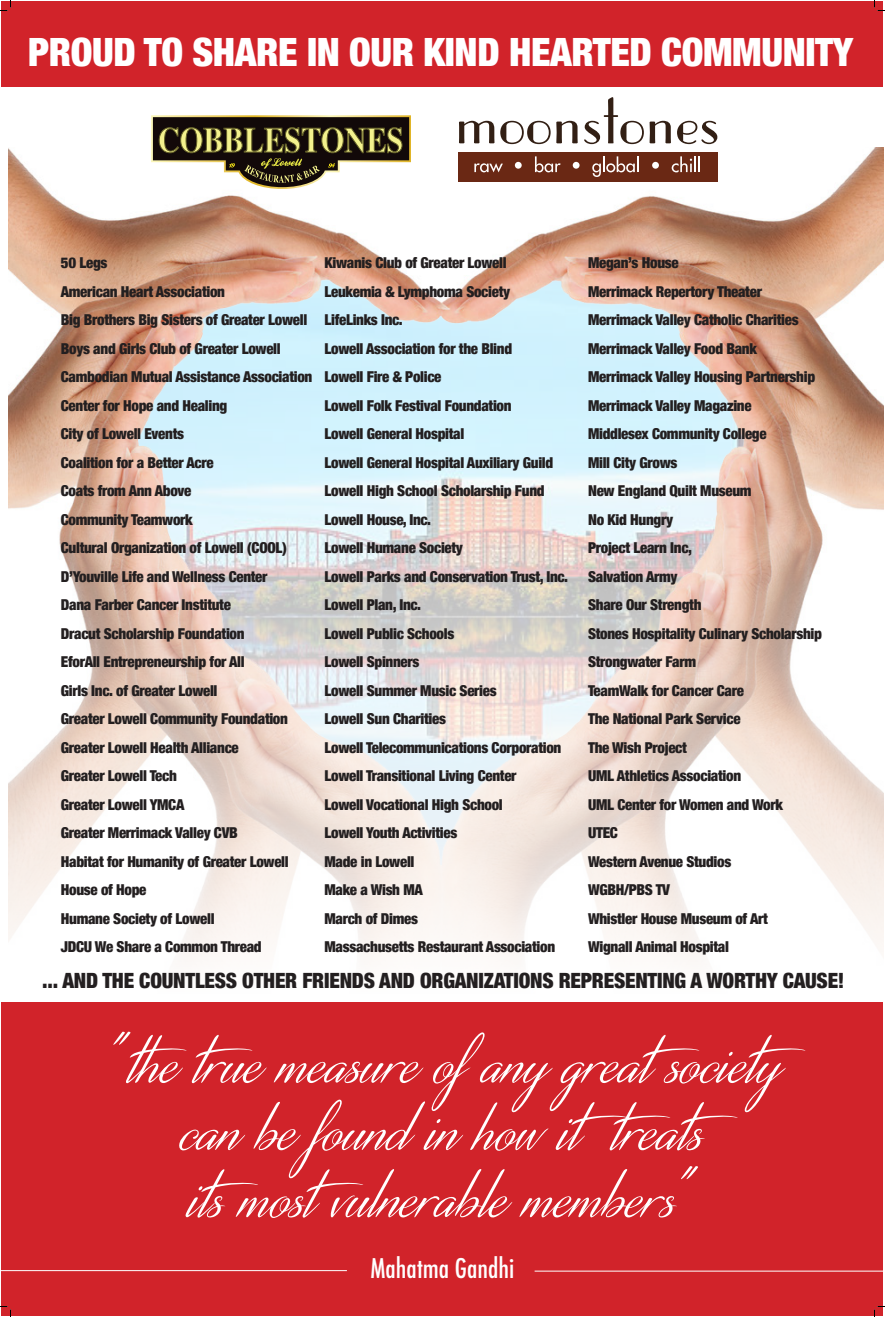
<style>
.page{position:relative;width:885px;height:1317px;background:#fff}
.page>*{position:absolute;margin:0;border:0;box-sizing:border-box;transform-origin:0 0}
.t1{font:500 85.5px/67.2px "Distant Stroke";letter-spacing:.005em;color:#fff;text-align:center}
.t2{font:900 condensed 39px "Helvetica Neue";letter-spacing:-.01em;color:#fff}
.t3{font:500 condensed 26.35px "Futura";color:#fff}
.t4{font:900 condensed 21px "Helvetica Neue";letter-spacing:-.01em;color:#231f20}
.t5{font:900 condensed 15px "Helvetica Neue";letter-spacing:-.02em;color:#231f20}
</style>
<div class="page">
<div style="left:2px;top:2px;width:882px;height:85px;background:#d1232a"></div>
<img style="left:9px;top:147px;width:875px;height:223px">
<svg style="left:8px;top:370px;width:876px;height:590px"></svg>
<svg style="left:151px;top:115px;width:260px;height:74px"></svg>
<svg style="left:459px;top:121px;width:119px;height:23px"></svg>
<svg style="left:584px;top:97px;width:60px;height:47px"></svg>
<svg style="left:650px;top:121px;width:21px;height:22px"></svg>
<svg style="left:677px;top:121px;width:40px;height:23px"></svg>
<div style="left:458px;top:152px;width:260px;height:30px;background:#6a2814"></div>
<svg style="left:474px;top:163px;width:29px;height:9px"></svg>
<div style="left:515px;top:162px;width:7px;height:7px;background:#fff;border-radius:50%"></div>
<svg style="left:535px;top:156px;width:26px;height:16px"></svg>
<div style="left:573px;top:162px;width:7px;height:7px;background:#fff;border-radius:50%"></div>
<svg style="left:592px;top:156px;width:47px;height:21px"></svg>
<div style="left:652px;top:162px;width:7px;height:7px;background:#fff;border-radius:50%"></div>
<svg style="left:672px;top:156px;width:28px;height:16px"></svg>
<div style="left:2px;top:1002px;width:882px;height:314px;background:#d1232a"></div>
<hr style="left:2px;top:1270px;width:345px;height:1px;background:#fff">
<hr style="left:535px;top:1271px;width:349px;height:1px;background:#fff">
<svg style="left:0;top:0;width:11px;height:11px"></svg>
<svg style="left:0;top:1306px;width:11px;height:11px"></svg>
<svg style="left:874px;top:0;width:11px;height:11px"></svg>
<svg style="left:874px;top:1306px;width:11px;height:11px"></svg>
<p class="t2" style="left:28px;top:20px;width:826px">PROUD TO SHARE IN OUR KIND HEARTED COMMUNITY</p>
<p class="t5" style="left:61px;top:250px;width:48px">50 Legs</p>
<p class="t5" style="left:61px;top:279px;width:166px">American Heart Association</p>
<p class="t5" style="left:61px;top:307px;width:248px">Big Brothers Big Sisters of Greater Lowell</p>
<p class="t5" style="left:61px;top:336px;width:221px">Boys and Girls Club of Greater Lowell</p>
<p class="t5" style="left:61px;top:364px;width:253px">Cambodian Mutual Assistance Association</p>
<p class="t5" style="left:61px;top:393px;width:168px">Center for Hope and Healing</p>
<p class="t5" style="left:61px;top:421px;width:125px">City of Lowell Events</p>
<p class="t5" style="left:61px;top:450px;width:154px">Coalition for a Better Acre</p>
<p class="t5" style="left:61px;top:478px;width:132px">Coats from Ann Above</p>
<p class="t5" style="left:61px;top:507px;width:133px">Community Teamwork</p>
<p class="t5" style="left:61px;top:535px;width:227px">Cultural Organization of Lowell (COOL)</p>
<p class="t5" style="left:61px;top:564px;width:208px">D’Youville Life and Wellness Center</p>
<p class="t5" style="left:61px;top:592px;width:172px">Dana Farber Cancer Institute</p>
<p class="t5" style="left:61px;top:621px;width:185px">Dracut Scholarship Foundation</p>
<p class="t5" style="left:61px;top:649px;width:185px">EforAll Entrepreneurship for All</p>
<p class="t5" style="left:61px;top:678px;width:158px">Girls Inc. of Greater Lowell</p>
<p class="t5" style="left:61px;top:706px;width:229px">Greater Lowell Community Foundation</p>
<p class="t5" style="left:61px;top:735px;width:179px">Greater Lowell Health Alliance</p>
<p class="t5" style="left:61px;top:763px;width:117px">Greater Lowell Tech</p>
<p class="t5" style="left:61px;top:792px;width:125px">Greater Lowell YMCA</p>
<p class="t5" style="left:61px;top:820px;width:178px">Greater Merrimack Valley CVB</p>
<p class="t5" style="left:61px;top:849px;width:229px">Habitat for Humanity of Greater Lowell</p>
<p class="t5" style="left:61px;top:877px;width:87px">House of Hope</p>
<p class="t5" style="left:61px;top:906px;width:155px">Humane Society of Lowell</p>
<p class="t5" style="left:61px;top:934px;width:202px">JDCU We Share a Common Thread</p>
<p class="t5" style="left:324px;top:250px;width:184px">Kiwanis Club of Greater Lowell</p>
<p class="t5" style="left:324px;top:279px;width:187px">Leukemia &amp; Lymphoma Society</p>
<p class="t5" style="left:324px;top:307px;width:80px">LifeLinks Inc.</p>
<p class="t5" style="left:324px;top:336px;width:189px">Lowell Association for the Blind</p>
<p class="t5" style="left:324px;top:364px;width:118px">Lowell Fire &amp; Police</p>
<p class="t5" style="left:324px;top:393px;width:189px">Lowell Folk Festival Foundation</p>
<p class="t5" style="left:324px;top:421px;width:141px">Lowell General Hospital</p>
<p class="t5" style="left:324px;top:450px;width:230px">Lowell General Hospital Auxiliary Guild</p>
<p class="t5" style="left:324px;top:478px;width:222px">Lowell High School Scholarship Fund</p>
<p class="t5" style="left:324px;top:507px;width:108px">Lowell House, Inc.</p>
<p class="t5" style="left:324px;top:535px;width:140px">Lowell Humane Society</p>
<p class="t5" style="left:324px;top:564px;width:245px">Lowell Parks and Conservation Trust, Inc.</p>
<p class="t5" style="left:324px;top:592px;width:98px">Lowell Plan, Inc.</p>
<p class="t5" style="left:324px;top:621px;width:131px">Lowell Public Schools</p>
<p class="t5" style="left:324px;top:649px;width:96px">Lowell Spinners</p>
<p class="t5" style="left:324px;top:678px;width:174px">Lowell Summer Music Series</p>
<p class="t5" style="left:324px;top:706px;width:123px">Lowell Sun Charities</p>
<p class="t5" style="left:324px;top:735px;width:238px">Lowell Telecommunications Corporation</p>
<p class="t5" style="left:324px;top:763px;width:194px">Lowell Transitional Living Center</p>
<p class="t5" style="left:324px;top:792px;width:180px">Lowell Vocational High School</p>
<p class="t5" style="left:324px;top:820px;width:134px">Lowell Youth Activities</p>
<p class="t5" style="left:324px;top:849px;width:91px">Made in Lowell</p>
<p class="t5" style="left:324px;top:877px;width:100px">Make a Wish MA</p>
<p class="t5" style="left:324px;top:906px;width:95px">March of Dimes</p>
<p class="t5" style="left:324px;top:934px;width:232px">Massachusetts Restaurant Association</p>
<p class="t5" style="left:588px;top:250px;width:92px">Megan’s House</p>
<p class="t5" style="left:588px;top:279px;width:175px">Merrimack Repertory Theater</p>
<p class="t5" style="left:588px;top:307px;width:212px">Merrimack Valley Catholic Charities</p>
<p class="t5" style="left:588px;top:336px;width:170px">Merrimack Valley Food Bank</p>
<p class="t5" style="left:588px;top:364px;width:229px">Merrimack Valley Housing Partnership</p>
<p class="t5" style="left:588px;top:393px;width:165px">Merrimack Valley Magazine</p>
<p class="t5" style="left:588px;top:421px;width:180px">Middlesex Community College</p>
<p class="t5" style="left:588px;top:450px;width:91px">Mill City Grows</p>
<p class="t5" style="left:588px;top:478px;width:165px">New England Quilt Museum</p>
<p class="t5" style="left:588px;top:507px;width:87px">No Kid Hungry</p>
<p class="t5" style="left:588px;top:535px;width:105px">Project Learn Inc,</p>
<p class="t5" style="left:588px;top:564px;width:91px">Salvation Army</p>
<p class="t5" style="left:588px;top:592px;width:115px">Share Our Strength</p>
<p class="t5" style="left:588px;top:621px;width:235px">Stones Hospitality Culinary Scholarship</p>
<p class="t5" style="left:588px;top:649px;width:110px">Strongwater Farm</p>
<p class="t5" style="left:588px;top:678px;width:157px">TeamWalk for Cancer Care</p>
<p class="t5" style="left:588px;top:706px;width:154px">The National Park Service</p>
<p class="t5" style="left:588px;top:735px;width:100px">The Wish Project</p>
<p class="t5" style="left:588px;top:763px;width:155px">UML Athletics Association</p>
<p class="t5" style="left:588px;top:792px;width:196px">UML Center for Women and Work</p>
<p class="t5" style="left:588px;top:820px;width:31px">UTEC</p>
<p class="t5" style="left:588px;top:849px;width:145px">Western Avenue Studios</p>
<p class="t5" style="left:588px;top:877px;width:84px">WGBH/PBS TV</p>
<p class="t5" style="left:588px;top:906px;width:181px">Whistler House Museum of Art</p>
<p class="t5" style="left:588px;top:934px;width:142px">Wignall Animal Hospital</p>
<p class="t4" style="left:42px;top:963px;width:804px">... AND THE COUNTLESS OTHER FRIENDS AND ORGANIZATIONS REPRESENTING A WORTHY CAUSE!</p>
<p class="t1" style="left:104px;top:1032px;width:707px">“the true measure ofany greatsociety can be found in how ittreats<br>its mostvulnerable members”</p>
<p class="t3" style="left:371px;top:1251px;width:146px">Mahatma Gandhi</p>
</div>
